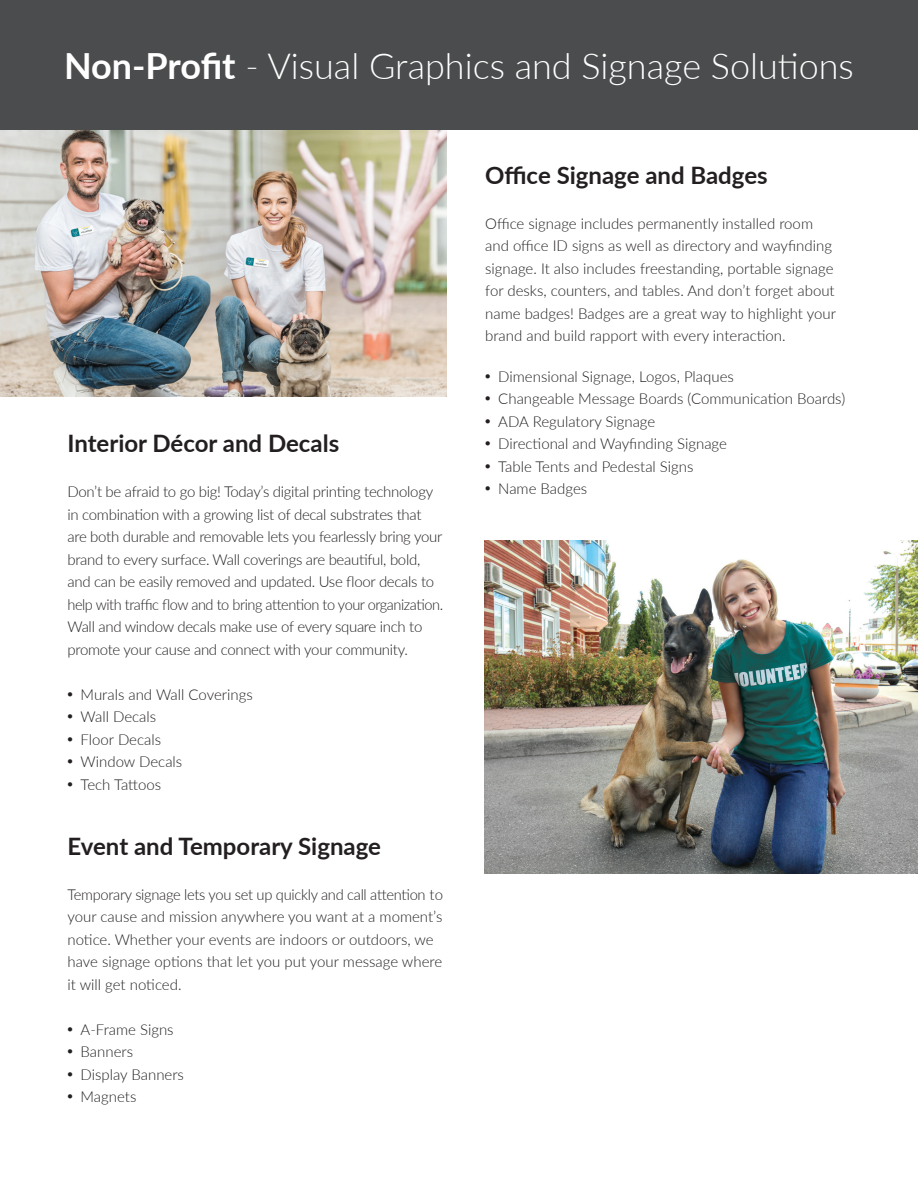
<style>
.page{position:relative;width:918px;height:1188px;background:#fff}
.page>*{position:absolute;margin:0;border:0;box-sizing:border-box;transform-origin:0 0}
.t1{font:300 36px "Lato";color:#fff}
.t2{font:700 24px "Lato";color:#231f20}
.t3{font:300 15px/22.5px "Lato";letter-spacing:-.005em;color:#231f20}
.s1{font-weight:700}
</style>
<div class="page">
<img style="left:0;top:129px;width:446px;height:267px">
<img style="left:485px;top:540px;width:433px;height:334px">
<div style="left:0;top:0;width:918px;height:129px;background:#4b4c4d"></div>
<p class="t1" style="left:64px;top:41px;width:791px"><span class="s1">Non-Profit</span> - Visual Graphics and Signage Solutions</p>
<p class="t2" style="left:68px;top:426px;width:273px">Interior Décor and Decals</p>
<p class="t3" style="left:68px;top:480px;width:377px">Don’t be afraid to go big! Today’s digital printing technology in combination with a growing list of decal substrates that are both durable and removable lets you fearlessly bring your brand to every surface. Wall coverings are beautiful, bold, and can be easily removed and updated. Use floor decals to help with traffic flow and to bring attention to your organization.<br>Wall and window decals make use of every square inch to promote your cause and connect with your community.</p>
<p class="t3" style="left:68px;top:683px;width:187px"><sup>●</sup> Murals and Wall Coverings</p>
<p class="t3" style="left:68px;top:705px;width:90px"><sup>●</sup> Wall Decals</p>
<p class="t3" style="left:68px;top:728px;width:95px"><sup>●</sup> Floor Decals</p>
<p class="t3" style="left:68px;top:750px;width:116px"><sup>●</sup> Window Decals</p>
<p class="t3" style="left:68px;top:773px;width:95px"><sup>●</sup> Tech Tattoos</p>
<p class="t2" style="left:68px;top:828px;width:315px">Event and Temporary Signage</p>
<p class="t3" style="left:68px;top:882px;width:377px">Temporary signage lets you set up quickly and call attention to your cause and mission anywhere you want at a moment’s notice. Whether your events are indoors or outdoors, we have signage options that let you put your message where it will get noticed.</p>
<p class="t3" style="left:68px;top:1017px;width:108px"><sup>●</sup> A-Frame Signs</p>
<p class="t3" style="left:68px;top:1040px;width:67px"><sup>●</sup> Banners</p>
<p class="t3" style="left:68px;top:1062px;width:118px"><sup>●</sup> Display Banners</p>
<p class="t3" style="left:68px;top:1085px;width:70px"><sup>●</sup> Magnets</p>
<p class="t2" style="left:485px;top:157px;width:284px">Office Signage and Badges</p>
<p class="t3" style="left:485px;top:211px;width:352px">Office signage includes permanently installed room and office ID signs as well as directory and wayfinding signage. It also includes freestanding, portable signage for desks, counters, and tables. And don’t forget about name badges! Badges are a great way to highlight your brand and build rapport with every interaction.</p>
<p class="t3" style="left:485px;top:364px;width:250px"><sup>●</sup> Dimensional Signage, Logos, Plaques</p>
<p class="t3" style="left:485px;top:387px;width:362px"><sup>●</sup> Changeable Message Boards (Communication Boards)</p>
<p class="t3" style="left:485px;top:409px;width:172px"><sup>●</sup> ADA Regulatory Signage</p>
<p class="t3" style="left:485px;top:432px;width:243px"><sup>●</sup> Directional and Wayfinding Signage</p>
<p class="t3" style="left:485px;top:454px;width:210px"><sup>●</sup> Table Tents and Pedestal Signs</p>
<p class="t3" style="left:485px;top:477px;width:104px"><sup>●</sup> Name Badges</p>
</div>
